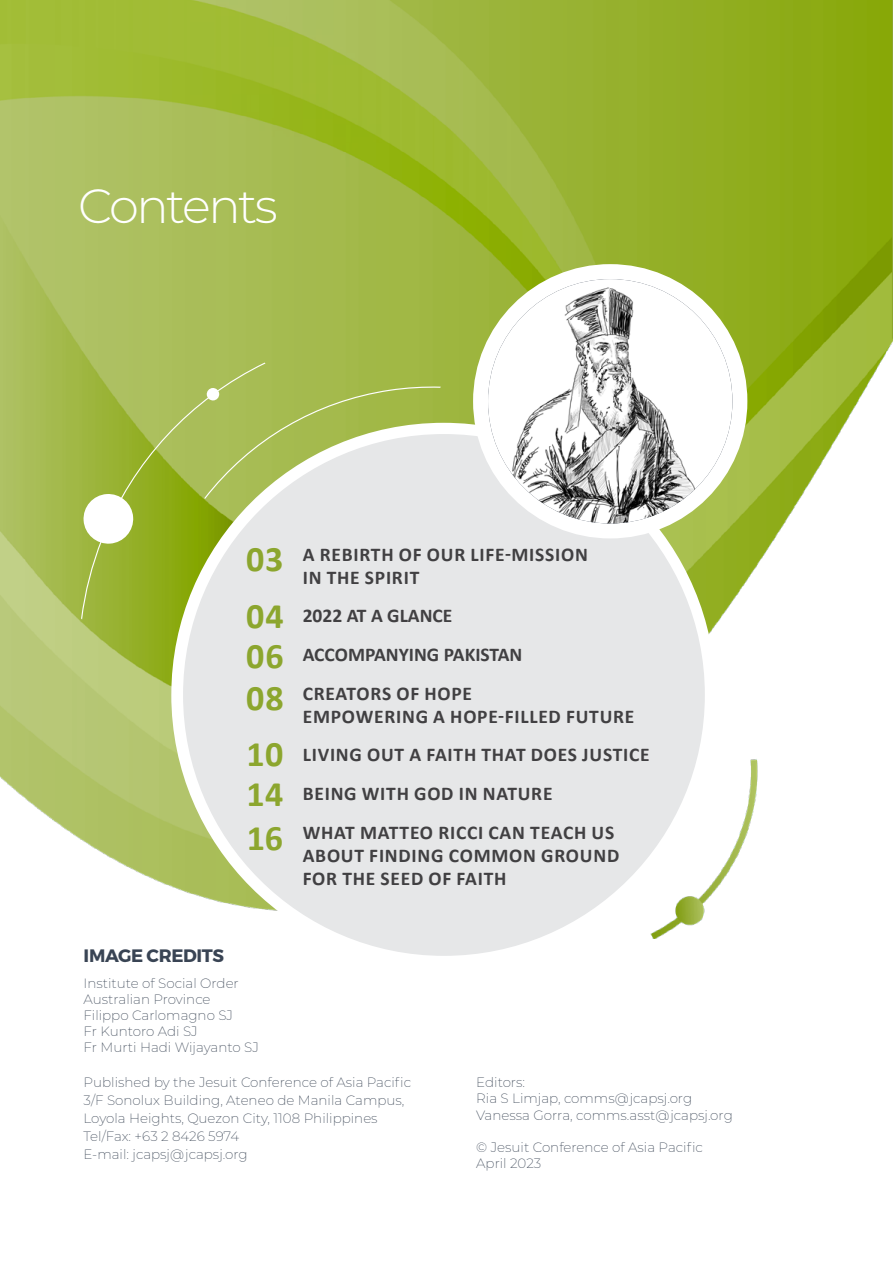
<style>
.page{position:relative;width:893px;height:1263px;background:#fff}
.page>*{position:absolute;margin:0;border:0;box-sizing:border-box;transform-origin:0 0}
.t1{font:300 48px "Montserrat";letter-spacing:-.05em;color:#fff}
.t2{font:700 36px "Calibri";letter-spacing:.03em;color:#8ca62e}
.t3{font:700 19.5px/23.4px "Calibri";letter-spacing:.04em;color:#414042}
.t4{font:700 19.5px "Calibri";color:#414042}
.t5{font:700 18px "Montserrat";letter-spacing:-.02em;color:#394454}
.t6{font:200 13.5px/16.2px "Montserrat";color:#394454}
.s1{font-size:36px;color:#8ca62e}
</style>
<div class="page">
<img style="left:0;top:0;width:893px;height:938px">
<div style="left:171px;top:423px;width:545px;height:544px;background:#fff;border-radius:50%"></div>
<div style="left:183px;top:434px;width:522px;height:522px;background:#e6e7e8;border-radius:50%"></div>
<div style="left:473px;top:264px;width:274px;height:274px;background:#fff;border-radius:50%"></div>
<svg style="left:81px;top:363px;width:184px;height:256px"></svg>
<svg style="left:83px;top:493px;width:51px;height:51px"></svg>
<svg style="left:204px;top:386px;width:237px;height:113px"></svg>
<img style="left:488px;top:279px;width:244px;height:244px;border-radius:122px">
<svg style="left:892px;top:0;width:1px;height:340px"></svg>
<div style="left:0;top:0;width:14px;height:14px;background:#a2bd36"></div>
<h1 class="t1" style="left:78px;top:173px;width:201px">Contents</h1>
<h2 class="t2" style="left:246px;top:534px;width:39px">03</h2>
<h3 class="t3" style="left:303px;top:543px;width:287px">A REBIRTH OF OUR LIFE-MISSION<br>IN THE SPIRIT</h3>
<h2 class="t2" style="left:246px;top:591px;width:39px">04</h2>
<h3 class="t4" style="left:303px;top:602px;width:151px">2022 AT A GLANCE</h3>
<h2 class="t2" style="left:246px;top:630px;width:39px">06</h2>
<h3 class="t4" style="left:303px;top:641px;width:221px">ACCOMPANYING PAKISTAN</h3>
<h2 class="t2" style="left:246px;top:673px;width:39px">08</h2>
<h3 class="t3" style="left:247px;top:743px;width:405px"><span class="s1">10</span> LIVING OUT A FAITH THAT DOES JUSTICE</h3>
<h3 class="t3" style="left:247px;top:782px;width:308px"><span class="s1">14</span> BEING WITH GOD IN NATURE</h3>
<h3 class="t3" style="left:303px;top:820px;width:313px">WHAT MATTEO RICCI CAN TEACH US</h3>
<h3 class="t3" style="left:303px;top:843px;width:318px">ABOUT FINDING COMMON GROUND<br>FOR THE SEED OF FAITH</h3>
<h3 class="t3" style="left:303px;top:681px;width:333px">CREATORS OF HOPE<br>EMPOWERING A HOPE-FILLED FUTURE</h3>
<h2 class="t2" style="left:247px;top:812px;width:38px">16</h2>
<h3 class="t5" style="left:84px;top:944px;width:142px">IMAGE CREDITS</h3>
<p class="t6" style="left:84px;top:974px;width:177px">Institute of Social Order<br>Australian Province<br>Filippo Carlomagno SJ<br>Fr Kuntoro Adi SJ<br>Fr Murti Hadi Wijayanto SJ</p>
<p class="t6" style="left:84px;top:1073px;width:329px;line-height:18px">Published by the Jesuit Conference of Asia Pacific 3/F Sonolux Building, Ateneo de Manila Campus, Loyola Heights, Quezon City, 1108 Philippines Tel/Fax: +63 2 8426 5974<br>E-mail: jcapsj@jcapsj.org</p>
<p class="t6" style="left:476px;top:1074px;width:258px">Editors:<br>Ria S Limjap, comms@jcapsj.org<br>Vanessa Gorra, comms.asst@jcapsj.org</p>
<p class="t6" style="left:476px;top:1139px;width:228px">© Jesuit Conference of Asia Pacific<br>April 2023</p>
</div>
